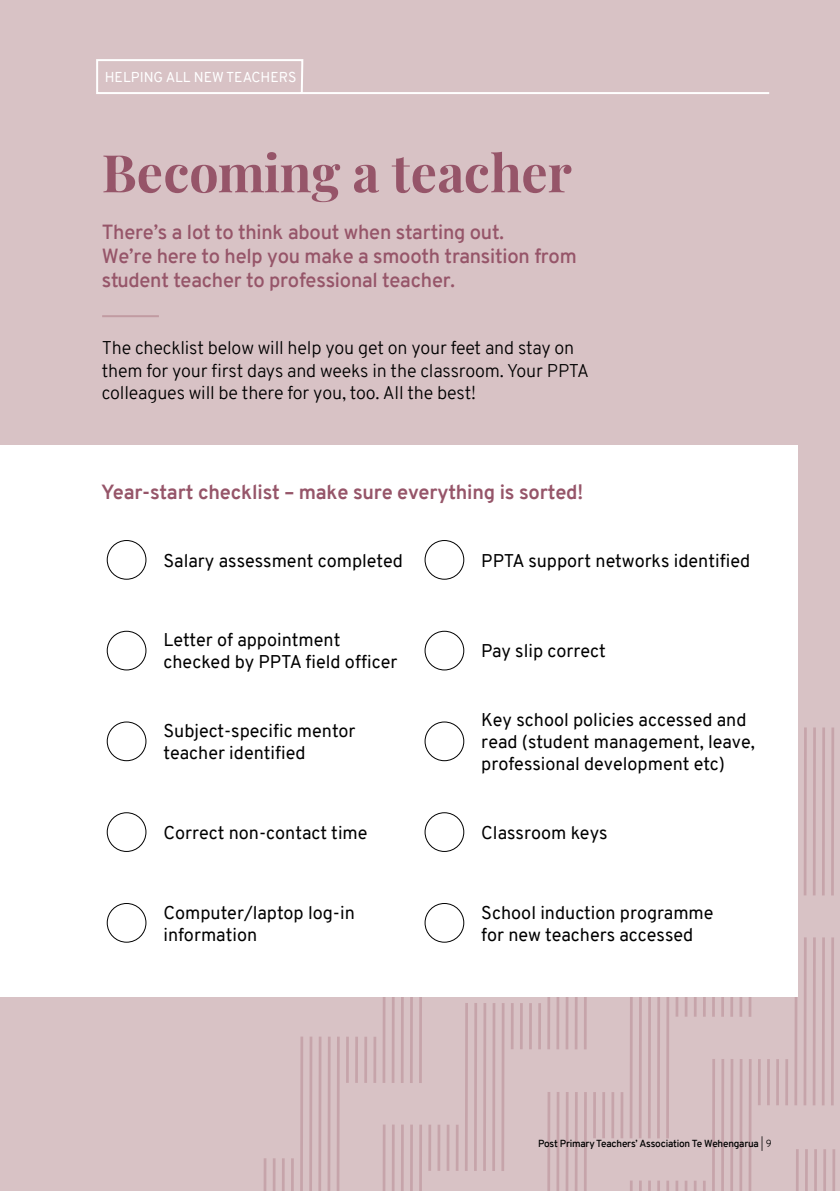
<style>
.page{position:relative;width:840px;height:1191px;background:#fff}
.page>*{position:absolute;margin:0;border:0;box-sizing:border-box;transform-origin:0 0}
.PPTA_New_Teach_Heade{font:700 52px "Playfair Display";color:#965569}
.Intro_paragraph{font:600 20px/24px "Overpass";letter-spacing:-.01em;color:#965569}
.Section_Title{font:700 20px "Overpass";letter-spacing:-.01em;color:#965569}
.PPTA_New_Teach_Body{font:18px/22px "Overpass";color:#000}
.Intro_paragraph-2{font:300 18px/22px "Overpass";letter-spacing:-.01em;color:#000}
.Section_Title-2{font:14px "Overpass";color:#fff}
.t1{font:600 10px "Overpass";letter-spacing:-.02em;color:#000}
.s1{font-weight:300}
</style>
<div class="page">
<div style="left:0;top:0;width:839px;height:1191px;background:#d8c2c5"></div>
<hr style="left:300px;top:1036px;width:3px;height:155px;background:#c19ba2">
<hr style="left:382px;top:915px;width:3px;height:168px;background:#c19ba2">
<hr style="left:309px;top:1036px;width:3px;height:155px;background:#c19ba2">
<hr style="left:391px;top:915px;width:3px;height:168px;background:#c19ba2">
<hr style="left:318px;top:1036px;width:3px;height:155px;background:#c19ba2">
<hr style="left:400px;top:915px;width:3px;height:168px;background:#c19ba2">
<hr style="left:327px;top:1036px;width:3px;height:155px;background:#c19ba2">
<hr style="left:410px;top:915px;width:3px;height:168px;background:#c19ba2">
<hr style="left:336px;top:1036px;width:3px;height:155px;background:#c19ba2">
<hr style="left:419px;top:915px;width:3px;height:168px;background:#c19ba2">
<hr style="left:346px;top:1036px;width:2px;height:46px;background:#c19ba2">
<hr style="left:263px;top:1158px;width:3px;height:33px;background:#c19ba2">
<hr style="left:355px;top:1036px;width:3px;height:46px;background:#c19ba2">
<hr style="left:272px;top:1158px;width:3px;height:33px;background:#c19ba2">
<hr style="left:364px;top:1036px;width:3px;height:47px;background:#c19ba2">
<hr style="left:282px;top:1158px;width:2px;height:33px;background:#c19ba2">
<hr style="left:373px;top:1036px;width:3px;height:47px;background:#c19ba2">
<hr style="left:291px;top:1158px;width:3px;height:33px;background:#c19ba2">
<hr style="left:382px;top:1124px;width:3px;height:67px;background:#c19ba2">
<hr style="left:464px;top:1003px;width:3px;height:168px;background:#c19ba2">
<hr style="left:547px;top:881px;width:3px;height:168px;background:#c19ba2">
<hr style="left:391px;top:1124px;width:3px;height:67px;background:#c19ba2">
<svg style="left:474px;top:1003px;width:3px;height:168px"></svg>
<hr style="left:556px;top:881px;width:3px;height:168px;background:#c19ba2">
<hr style="left:400px;top:1124px;width:3px;height:67px;background:#c19ba2">
<hr style="left:483px;top:1003px;width:3px;height:168px;background:#c19ba2">
<hr style="left:565px;top:881px;width:3px;height:168px;background:#c19ba2">
<hr style="left:409px;top:1124px;width:3px;height:67px;background:#c19ba2">
<hr style="left:492px;top:1003px;width:3px;height:168px;background:#c19ba2">
<hr style="left:574px;top:881px;width:3px;height:168px;background:#c19ba2">
<svg style="left:419px;top:1124px;width:3px;height:67px"></svg>
<hr style="left:501px;top:1003px;width:3px;height:168px;background:#c19ba2">
<hr style="left:583px;top:881px;width:3px;height:168px;background:#c19ba2">
<hr style="left:428px;top:1124px;width:3px;height:46px;background:#c19ba2">
<hr style="left:510px;top:1003px;width:3px;height:46px;background:#c19ba2">
<hr style="left:437px;top:1124px;width:3px;height:46px;background:#c19ba2">
<hr style="left:519px;top:1003px;width:3px;height:46px;background:#c19ba2">
<hr style="left:446px;top:1124px;width:3px;height:46px;background:#c19ba2">
<hr style="left:528px;top:1003px;width:3px;height:46px;background:#c19ba2">
<hr style="left:455px;top:1124px;width:3px;height:46px;background:#c19ba2">
<hr style="left:538px;top:1003px;width:2px;height:46px;background:#c19ba2">
<hr style="left:547px;top:1092px;width:3px;height:99px;background:#c19ba2">
<hr style="left:629px;top:970px;width:3px;height:168px;background:#c19ba2">
<hr style="left:711px;top:848px;width:3px;height:168px;background:#c19ba2">
<hr style="left:556px;top:1092px;width:3px;height:99px;background:#c19ba2">
<hr style="left:638px;top:970px;width:3px;height:168px;background:#c19ba2">
<svg style="left:720px;top:996px;width:4px;height:20px"></svg>
<hr style="left:803px;top:727px;width:3px;height:168px;background:#c19ba2">
<hr style="left:565px;top:1092px;width:3px;height:99px;background:#c19ba2">
<hr style="left:647px;top:970px;width:3px;height:168px;background:#c19ba2">
<hr style="left:730px;top:849px;width:3px;height:167px;background:#c19ba2">
<hr style="left:812px;top:727px;width:3px;height:168px;background:#c19ba2">
<hr style="left:574px;top:1092px;width:3px;height:99px;background:#c19ba2">
<hr style="left:656px;top:970px;width:3px;height:168px;background:#c19ba2">
<hr style="left:739px;top:849px;width:3px;height:167px;background:#c19ba2">
<hr style="left:821px;top:727px;width:3px;height:168px;background:#c19ba2">
<hr style="left:583px;top:1092px;width:3px;height:99px;background:#c19ba2">
<svg style="left:665px;top:996px;width:4px;height:142px"></svg>
<hr style="left:748px;top:849px;width:3px;height:167px;background:#c19ba2">
<hr style="left:830px;top:727px;width:3px;height:168px;background:#c19ba2">
<hr style="left:592px;top:1092px;width:3px;height:46px;background:#c19ba2">
<hr style="left:675px;top:970px;width:3px;height:46px;background:#c19ba2">
<hr style="left:602px;top:1092px;width:2px;height:46px;background:#c19ba2">
<hr style="left:684px;top:970px;width:3px;height:46px;background:#c19ba2">
<hr style="left:611px;top:1092px;width:3px;height:46px;background:#c19ba2">
<hr style="left:693px;top:970px;width:3px;height:46px;background:#c19ba2">
<hr style="left:620px;top:1092px;width:3px;height:46px;background:#c19ba2">
<hr style="left:702px;top:970px;width:3px;height:46px;background:#c19ba2">
<svg style="left:630px;top:1180px;width:2px;height:11px"></svg>
<hr style="left:711px;top:1059px;width:3px;height:132px;background:#c19ba2">
<hr style="left:794px;top:937px;width:3px;height:168px;background:#c19ba2">
<svg style="left:639px;top:1180px;width:2px;height:11px"></svg>
<hr style="left:720px;top:1059px;width:3px;height:132px;background:#c19ba2">
<hr style="left:803px;top:937px;width:3px;height:168px;background:#c19ba2">
<svg style="left:648px;top:1180px;width:2px;height:11px"></svg>
<svg style="left:730px;top:1059px;width:3px;height:132px"></svg>
<hr style="left:812px;top:937px;width:3px;height:168px;background:#c19ba2">
<svg style="left:657px;top:1180px;width:2px;height:11px"></svg>
<hr style="left:739px;top:1059px;width:3px;height:132px;background:#c19ba2">
<hr style="left:821px;top:937px;width:3px;height:168px;background:#c19ba2">
<svg style="left:666px;top:1180px;width:2px;height:11px"></svg>
<hr style="left:748px;top:1059px;width:3px;height:132px;background:#c19ba2">
<hr style="left:830px;top:937px;width:3px;height:168px;background:#c19ba2">
<svg style="left:675px;top:1180px;width:3px;height:11px"></svg>
<hr style="left:757px;top:1059px;width:3px;height:46px;background:#c19ba2">
<svg style="left:685px;top:1181px;width:2px;height:10px"></svg>
<hr style="left:766px;top:1059px;width:3px;height:46px;background:#c19ba2">
<svg style="left:694px;top:1181px;width:2px;height:10px"></svg>
<hr style="left:775px;top:1059px;width:3px;height:46px;background:#c19ba2">
<svg style="left:703px;top:1181px;width:2px;height:10px"></svg>
<hr style="left:784px;top:1059px;width:3px;height:46px;background:#c19ba2">
<hr style="left:795px;top:1149px;width:3px;height:42px;background:#c19ba2">
<hr style="left:804px;top:1149px;width:3px;height:42px;background:#c19ba2">
<hr style="left:813px;top:1149px;width:3px;height:42px;background:#c19ba2">
<hr style="left:822px;top:1149px;width:3px;height:42px;background:#c19ba2">
<hr style="left:831px;top:1149px;width:3px;height:42px;background:#c19ba2">
<div style="left:0;top:445px;width:797px;height:551px;background:#fff"></div>
<hr style="left:102px;top:315px;width:57px;height:2px;background:#c19ba2">
<svg style="left:96px;top:59px;width:674px;height:35px"></svg>
<div style="left:107px;top:540px;width:39px;height:40px;border:1px solid #000;border-radius:50%"></div>
<div style="left:424px;top:540px;width:40px;height:40px;border:1px solid #000;border-radius:50%"></div>
<div style="left:107px;top:631px;width:39px;height:39px;border:1px solid #000;border-radius:50%"></div>
<div style="left:424px;top:631px;width:40px;height:39px;border:1px solid #000;border-radius:50%"></div>
<div style="left:107px;top:721px;width:39px;height:40px;border:1px solid #000;border-radius:50%"></div>
<div style="left:424px;top:721px;width:40px;height:40px;border:1px solid #000;border-radius:50%"></div>
<div style="left:107px;top:812px;width:39px;height:40px;border:1px solid #000;border-radius:50%"></div>
<div style="left:424px;top:812px;width:40px;height:40px;border:1px solid #000;border-radius:50%"></div>
<div style="left:107px;top:903px;width:39px;height:39px;border:1px solid #000;border-radius:50%"></div>
<div style="left:424px;top:903px;width:40px;height:39px;border:1px solid #000;border-radius:50%"></div>
<p class="Section_Title-2" style="left:105px;top:67px;width:193px">HELPING ALL NEW TEACHERS</p>
<p class="PPTA_New_Teach_Heade" style="left:102px;top:132px;width:471px">Becoming a teacher</p>
<p class="Intro_paragraph" style="left:102px;top:220px;width:476px">There’s a lot to think about when starting out.<br>We’re here to help you make a smooth transition from student teacher to professional teacher.</p>
<p class="Intro_paragraph-2" style="left:102px;top:337px;width:488px">The checklist below will help you get on your feet and stay on them for your first days and weeks in the classroom. Your PPTA colleagues will be there for you, too. All the best!</p>
<p class="Section_Title" style="left:101px;top:478px;width:483px">Year-start checklist – make sure everything is sorted!</p>
<p class="PPTA_New_Teach_Body" style="left:163px;top:549px;width:241px">Salary assessment completed</p>
<p class="PPTA_New_Teach_Body" style="left:481px;top:549px;width:270px">PPTA support networks identified</p>
<p class="PPTA_New_Teach_Body" style="left:163px;top:629px;width:235px">Letter of appointment checked by PPTA field officer</p>
<p class="PPTA_New_Teach_Body" style="left:481px;top:640px;width:126px">Pay slip correct</p>
<p class="PPTA_New_Teach_Body" style="left:163px;top:720px;width:193px">Subject-specific mentor teacher identified</p>
<p class="PPTA_New_Teach_Body" style="left:481px;top:709px;width:275px">Key school policies accessed and read (student management, leave, professional development etc)</p>
<p class="PPTA_New_Teach_Body" style="left:163px;top:821px;width:205px">Correct non-contact time</p>
<p class="PPTA_New_Teach_Body" style="left:481px;top:821px;width:128px">Classroom keys</p>
<p class="PPTA_New_Teach_Body" style="left:163px;top:901px;width:193px">Computer/laptop log-in information</p>
<p class="PPTA_New_Teach_Body" style="left:481px;top:901px;width:234px">School induction programme for new teachers accessed</p>
<p class="t1" style="left:538px;top:1136px;width:235px">Post Primary Teachers’ Association Te Wehengarua <span class="s1">| 9</span></p>
</div>
